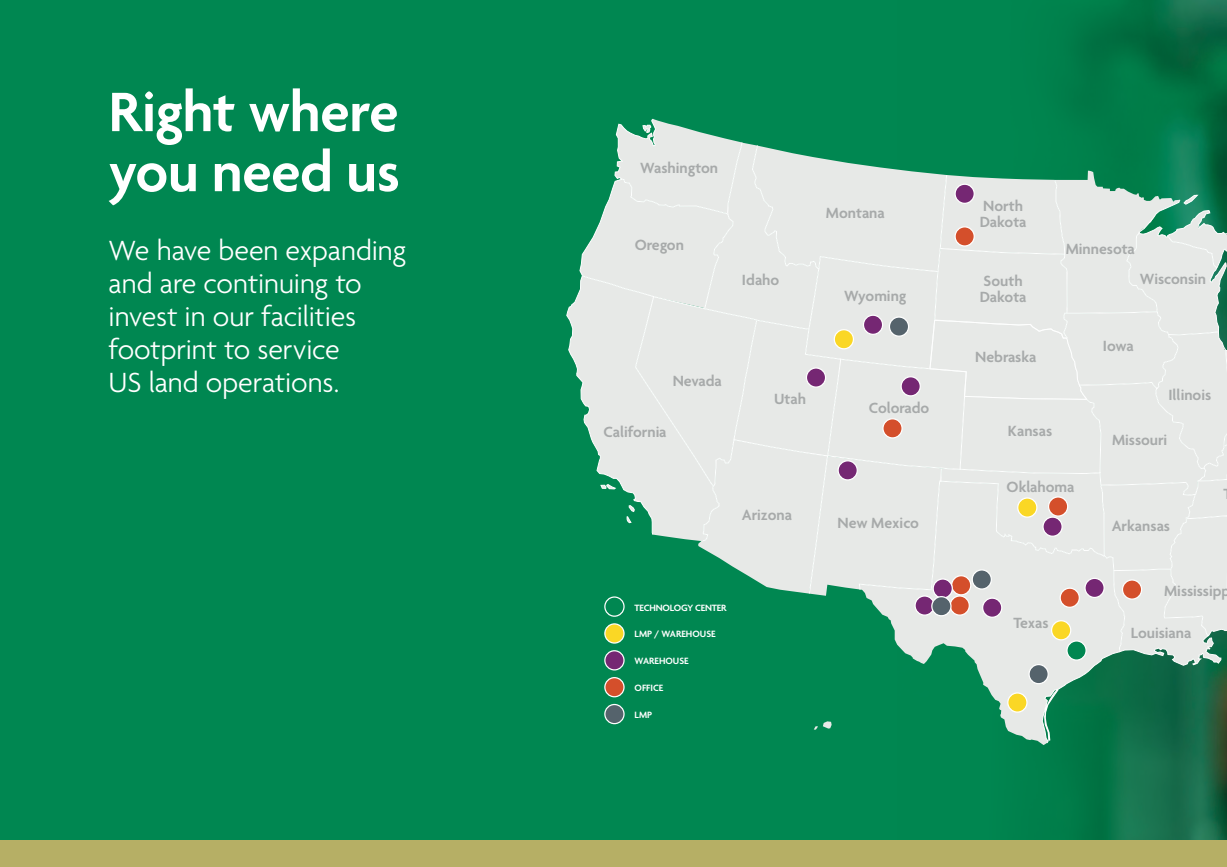
<style>
.page{position:relative;width:1227px;height:867px;background:#fff}
.page>*{position:absolute;margin:0;border:0;box-sizing:border-box;transform-origin:0 0}
.t1{font:600 60px/60px "Agenda";letter-spacing:-.01em;color:#fff}
.t2{font:300 30px/33px "Agenda";letter-spacing:-.005em;color:#fff}
.t3{font:600 16px/16px "Agenda";color:#a7aaaa}
.t4{font:600 9.8px "Agenda";color:#fff}
.t5{font:600 9.8px "Agenda";letter-spacing:-.02em;color:#fff}
</style>
<div class="page">
<div style="left:0;top:0;width:1226px;height:866px;background:#008751"></div>
<img style="left:1042px;top:0;width:184px;height:840px">
<hr style="left:1224px;top:840px;width:2px;height:26px;background:#b6af65">
<div style="left:0;top:840px;width:1224px;height:26px;background:#b6af65"></div>
<svg style="left:566px;top:119px;width:661px;height:624px"></svg>
<svg style="left:604px;top:596px;width:20px;height:20px"></svg>
<svg style="left:604px;top:623px;width:20px;height:20px"></svg>
<div style="left:604px;top:650px;width:20px;height:20px;background:#752773;border:1px solid #fff;border-radius:50%"></div>
<svg style="left:604px;top:676px;width:20px;height:21px"></svg>
<svg style="left:604px;top:703px;width:20px;height:21px"></svg>
<svg style="left:1066px;top:640px;width:20px;height:20px"></svg>
<svg style="left:1006px;top:692px;width:21px;height:20px"></svg>
<svg style="left:950px;top:575px;width:21px;height:20px"></svg>
<svg style="left:981px;top:597px;width:21px;height:20px"></svg>
<svg style="left:914px;top:595px;width:20px;height:20px"></svg>
<svg style="left:1059px;top:587px;width:20px;height:20px"></svg>
<svg style="left:1047px;top:496px;width:20px;height:20px"></svg>
<svg style="left:1042px;top:516px;width:20px;height:20px"></svg>
<svg style="left:882px;top:418px;width:20px;height:20px"></svg>
<div style="left:900px;top:376px;width:20px;height:20px;background:#752773;border:1px solid #fff;border-radius:50%"></div>
<svg style="left:862px;top:314px;width:21px;height:21px"></svg>
<svg style="left:888px;top:316px;width:20px;height:21px"></svg>
<svg style="left:954px;top:183px;width:20px;height:21px"></svg>
<div style="left:954px;top:226px;width:20px;height:20px;background:#d44f2b;border:1px solid #fff;border-radius:50%"></div>
<div style="left:837px;top:460px;width:20px;height:20px;background:#752773;border:1px solid #fff;border-radius:50%"></div>
<svg style="left:805px;top:367px;width:21px;height:20px"></svg>
<svg style="left:1028px;top:663px;width:20px;height:21px"></svg>
<div style="left:1084px;top:577px;width:20px;height:21px;background:#752773;border:1px solid #fff;border-radius:50%"></div>
<svg style="left:1121px;top:579px;width:20px;height:20px"></svg>
<svg style="left:949px;top:595px;width:20px;height:20px"></svg>
<svg style="left:932px;top:578px;width:20px;height:20px"></svg>
<svg style="left:930px;top:595px;width:21px;height:21px"></svg>
<div style="left:971px;top:569px;width:20px;height:20px;background:#55636c;border:1px solid #fff;border-radius:50%"></div>
<svg style="left:833px;top:329px;width:20px;height:20px"></svg>
<svg style="left:1050px;top:620px;width:20px;height:20px"></svg>
<svg style="left:1016px;top:497px;width:21px;height:20px"></svg>
<h1 class="t1" style="left:109px;top:86px;width:292px">Right where you need us</h1>
<h2 class="t2" style="left:109px;top:236px;width:299px">We have been expanding and are continuing to invest in our facilities footprint to service<br>US land operations.</h2>
<p class="t3" style="left:640px;top:161px;width:79px">Washington</p>
<p class="t3" style="left:634px;top:238px;width:51px">Oregon</p>
<p class="t3" style="left:741px;top:273px;width:39px">Idaho</p>
<p class="t3" style="left:825px;top:205px;width:60px">Montana</p>
<p class="t3" style="left:843px;top:288px;width:64px">Wyoming</p>
<p class="t3" style="left:672px;top:374px;width:51px">Nevada</p>
<p class="t3" style="left:603px;top:424px;width:65px">California</p>
<p class="t3" style="left:774px;top:392px;width:33px">Utah</p>
<p class="t3" style="left:868px;top:401px;width:62px">Colorado</p>
<p class="t3" style="left:741px;top:507px;width:52px">Arizona</p>
<p class="t3" style="left:837px;top:515px;width:83px">New Mexico</p>
<p class="t5" style="left:634px;top:602px;width:93px">TECHNOLOGY CENTER</p>
<p class="t4" style="left:634px;top:628px;width:83px">LMP / WAREHOUSE</p>
<p class="t4" style="left:634px;top:655px;width:56px">WAREHOUSE</p>
<p class="t4" style="left:634px;top:682px;width:30px">OFFICE</p>
<p class="t4" style="left:634px;top:709px;width:19px">LMP</p>
<p class="t3" style="left:979px;top:199px;width:48px">North<br>Dakota</p>
<p class="t3" style="left:979px;top:274px;width:48px">South<br>Dakota</p>
<p class="t3" style="left:1065px;top:241px;width:71px">Minnesota</p>
<p class="t3" style="left:1139px;top:272px;width:68px">Wisconsin</p>
<p class="t3" style="left:974px;top:350px;width:63px">Nebraska</p>
<p class="t3" style="left:1007px;top:423px;width:46px">Kansas</p>
<p class="t3" style="left:1102px;top:339px;width:32px">Iowa</p>
<p class="t3" style="left:1167px;top:387px;width:44px">Illinois</p>
<p class="t3" style="left:1111px;top:433px;width:57px">Missouri</p>
<p class="t3" style="left:1006px;top:479px;width:69px">Oklahoma</p>
<p class="t3" style="left:1013px;top:615px;width:37px">Texas</p>
<p class="t3" style="left:1111px;top:518px;width:60px">Arkansas</p>
<p class="t3" style="left:1163px;top:583px;width:68px">Mississipp</p>
<p class="t3" style="left:1130px;top:626px;width:62px">Louisiana</p>
</div>
